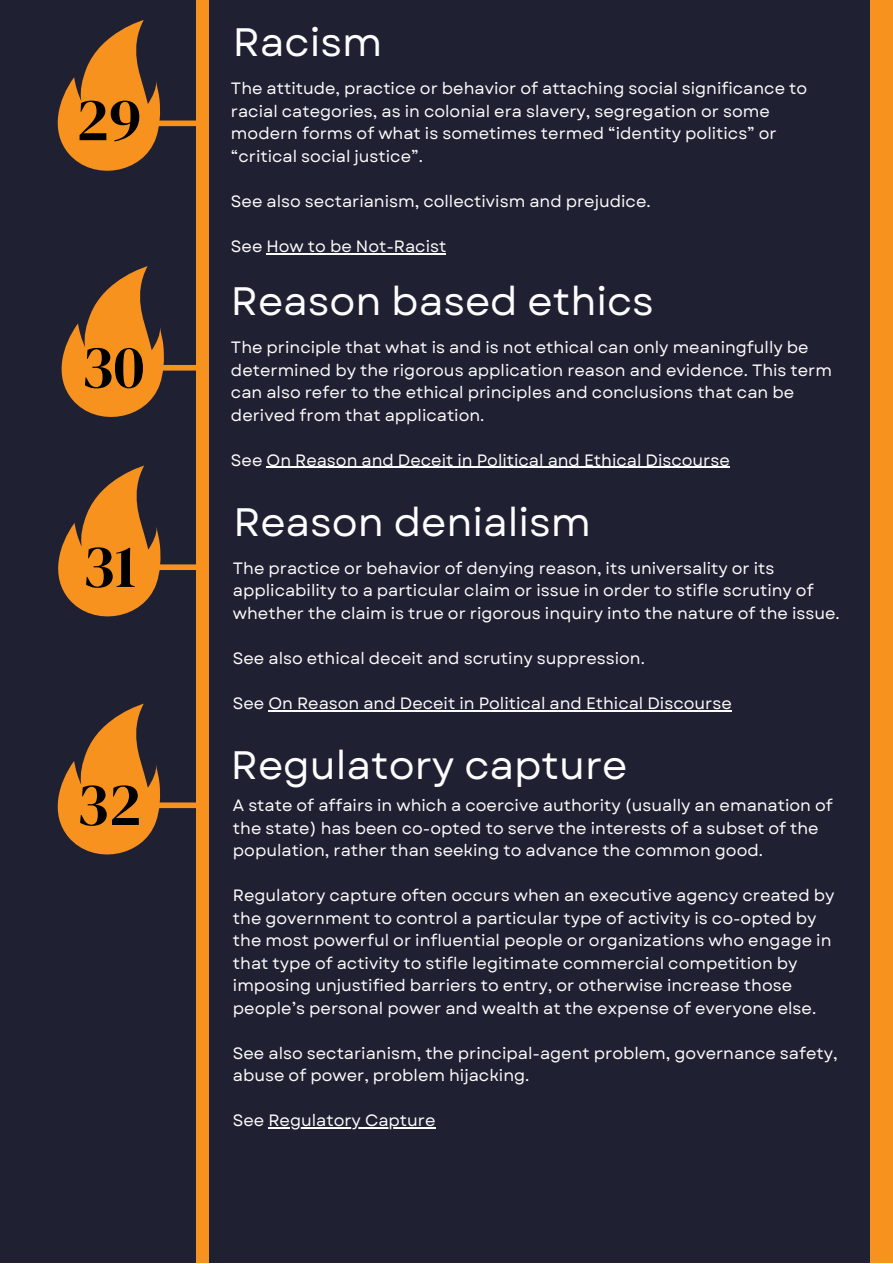
<style>
.page{position:relative;width:893px;height:1264px;background:#fff}
.page>*{position:absolute;margin:0;border:0;box-sizing:border-box;transform-origin:0 0}
.t1{font:60.9px "DM Serif Display";color:#000}
.t2{font:39.6px "Garet";color:#fdfdfd}
.t3{font:16.35px/22.5px "Garet";color:#fdfdfd}
</style>
<div class="page">
<div style="left:0;top:0;width:892px;height:1262px;background:#202033"></div>
<div style="left:869px;top:0;width:23px;height:1262px;background:#f6921d"></div>
<div style="left:147px;top:365px;width:53px;height:5px;background:#f6921d"></div>
<div style="left:196px;top:0;width:13px;height:1262px;background:#f6921d"></div>
<div style="left:147px;top:120px;width:53px;height:6px;background:#f6921d"></div>
<svg style="left:57px;top:20px;width:104px;height:151px"></svg>
<svg style="left:61px;top:266px;width:104px;height:151px"></svg>
<hr style="left:266px;top:253px;width:180px;height:1px;background:#fdfdfd">
<div style="left:144px;top:564px;width:53px;height:6px;background:#f6921d"></div>
<svg style="left:58px;top:465px;width:103px;height:152px"></svg>
<hr style="left:266px;top:467px;width:463px;height:1px;background:#fdfdfd">
<hr style="left:268px;top:710px;width:463px;height:1px;background:#fdfdfd">
<div style="left:144px;top:802px;width:53px;height:6px;background:#f6921d"></div>
<svg style="left:57px;top:703px;width:104px;height:152px"></svg>
<hr style="left:268px;top:1127px;width:167px;height:1px;background:#fdfdfd">
<p class="t1" style="left:76px;top:77px;width:66px">29</p>
<p class="t1" style="left:81px;top:324px;width:64px">30</p>
<p class="t1" style="left:82px;top:524px;width:55px">31</p>
<p class="t1" style="left:76px;top:761px;width:66px">32</p>
<p class="t2" style="left:233px;top:14px;width:151px">Racism</p>
<p class="t3" style="left:231px;top:78px;width:577px">The attitude, practice or behavior of attaching social significance to racial categories, as in colonial era slavery, segregation or some modern forms of what is sometimes termed “identity politics” or “critical social justice”.</p>
<p class="t3" style="left:231px;top:190px;width:421px">See also sectarianism, collectivism and prejudice.</p>
<p class="t3" style="left:231px;top:235px;width:217px">See How to be Not-Racist</p>
<p class="t2" style="left:231px;top:272px;width:424px">Reason based ethics</p>
<p class="t3" style="left:231px;top:336px;width:602px">The principle that what is and is not ethical can only meaningfully be determined by the rigorous application reason and evidence. This term can also refer to the ethical principles and conclusions that can be derived from that application.</p>
<p class="t3" style="left:231px;top:449px;width:500px">See On Reason and Deceit in Political and Ethical Discourse</p>
<p class="t2" style="left:233px;top:493px;width:359px">Reason denialism</p>
<p class="t3" style="left:233px;top:557px;width:608px">The practice or behavior of denying reason, its universality or its applicability to a particular claim or issue in order to stifle scrutiny of whether the claim is true or rigorous inquiry into the nature of the issue.</p>
<p class="t3" style="left:233px;top:647px;width:413px">See also ethical deceit and scrutiny suppression.</p>
<p class="t3" style="left:233px;top:692px;width:500px">See On Reason and Deceit in Political and Ethical Discourse</p>
<p class="t2" style="left:231px;top:736px;width:398px">Regulatory capture</p>
<p class="t3" style="left:233px;top:794px;width:601px">A state of affairs in which a coercive authority (usually an emanation of the state) has been co-opted to serve the interests of a subset of the population, rather than seeking to advance the common good.</p>
<p class="t3" style="left:233px;top:884px;width:603px">Regulatory capture often occurs when an executive agency created by the government to control a particular type of activity is co-opted by the most powerful or influential people or organizations who engage in that type of activity to stifle legitimate commercial competition by imposing unjustified barriers to entry, or otherwise increase those people’s personal power and wealth at the expense of everyone else.</p>
<p class="t3" style="left:233px;top:1041px;width:606px">See also sectarianism, the principal-agent problem, governance safety, abuse of power, problem hijacking.</p>
<p class="t3" style="left:233px;top:1109px;width:204px">See Regulatory Capture</p>
</div>
